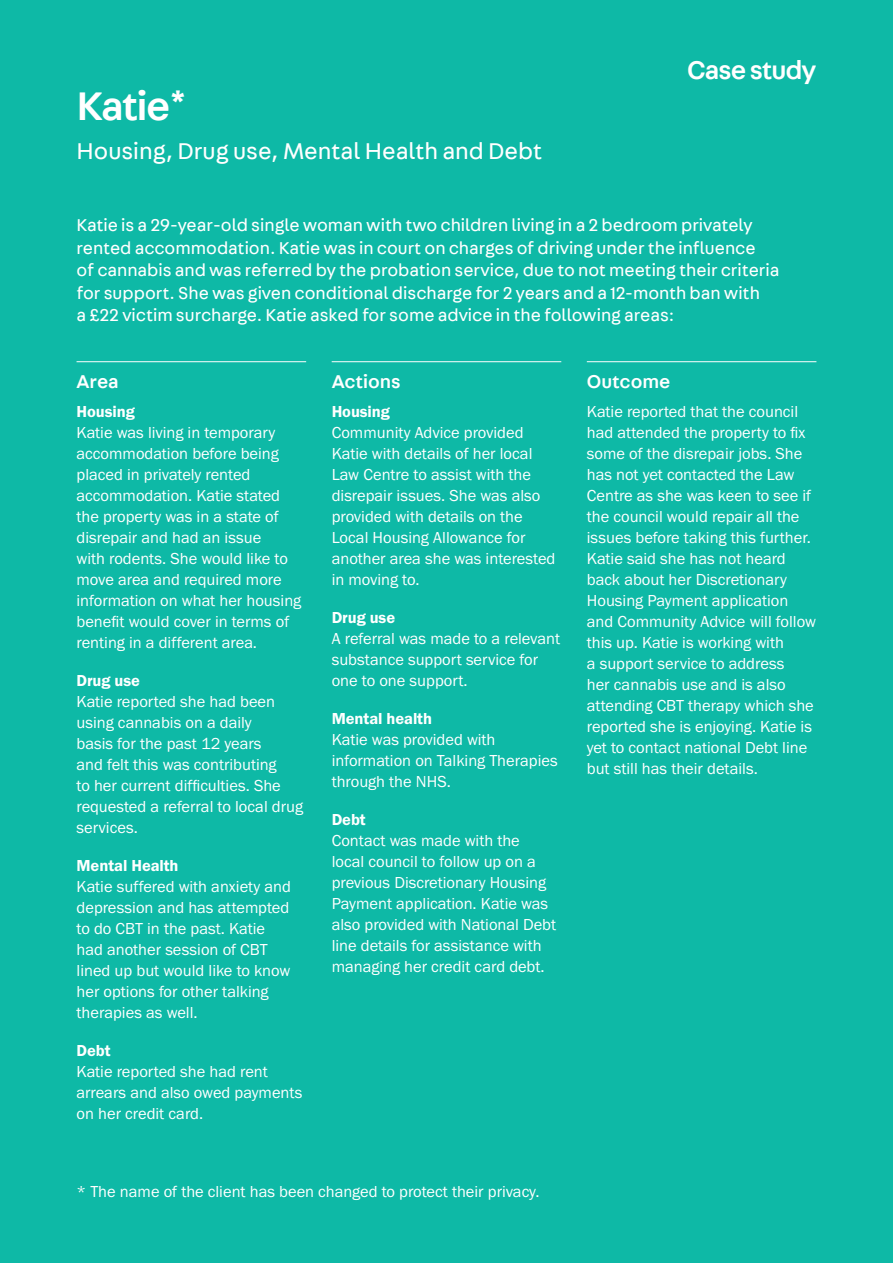
<style>
.page{position:relative;width:893px;height:1263px;background:#0eb9a6}
.page>*{position:absolute;margin:0;border:0;box-sizing:border-box;transform-origin:0 0}
.Section_header{font:500 42px "Fabriga";letter-spacing:-.04em;color:#fff}
.Section_header-2{font:500 27px "Fabriga";letter-spacing:-.03em;color:#fff}
.Casestudy_subline{font:24px "Fabriga";color:#fff}
.CRosshead_1{font:500 19.5px "Fabriga";color:#fff}
.Body{font:18px/22.5px "Fabriga";color:#fff}
.Body-2{font:16.5px/21px "Franklin Gothic URW Boo";color:#fff}
.Body-3{font:16.5px "Franklin Gothic URW Dem";letter-spacing:-.005em;color:#fff}
</style>
<div class="page">
<hr style="left:77px;top:361px;width:229px;height:1px;background:#fff">
<hr style="left:332px;top:361px;width:229px;height:1px;background:#fff">
<hr style="left:587px;top:361px;width:229px;height:1px;background:#fff">
<p class="Section_header" style="left:77px;top:77px;width:112px">Katie*</p>
<p class="Casestudy_subline" style="left:77px;top:135px;width:467px">Housing, Drug use, Mental Health and Debt</p>
<p class="Section_header-2" style="left:687px;top:51px;width:131px">Case study</p>
<p class="Body" style="left:77px;top:213px;width:704px">Katie is a 29-year-old single woman with two children living in a 2 bedroom privately rented accommodation. Katie was in court on charges of driving under the influence<br>of cannabis and was referred by the probation service, due to not meeting their criteria for support. She was given conditional discharge for 2 years and a 12-month ban with<br>a £22 victim surcharge. Katie asked for some advice in the following areas:</p>
<p class="CRosshead_1" style="left:77px;top:368px;width:44px">Area</p>
<p class="Body-3" style="left:77px;top:401px;width:60px">Housing</p>
<p class="Body-2" style="left:77px;top:422px;width:226px">Katie was living in temporary accommodation before being placed in privately rented accommodation. Katie stated the property was in a state of disrepair and had an issue<br>with rodents. She would like to move area and required more information on what her housing benefit would cover in terms of renting in a different area.</p>
<p class="Body-3" style="left:77px;top:670px;width:65px">Drug use</p>
<p class="Body-2" style="left:77px;top:691px;width:228px">Katie reported she had been using cannabis on a daily<br>basis for the past 12 years<br>and felt this was contributing<br>to her current difficulties. She requested a referral to local drug services.</p>
<p class="Body-3" style="left:77px;top:856px;width:104px">Mental Health</p>
<p class="Body-2" style="left:77px;top:876px;width:216px">Katie suffered with anxiety and depression and has attempted to do CBT in the past. Katie had another session of CBT lined up but would like to know her options for other talking therapies as well.</p>
<p class="Body-3" style="left:77px;top:1041px;width:36px">Debt</p>
<p class="Body-2" style="left:77px;top:1061px;width:227px">Katie reported she had rent arrears and also owed payments on her credit card.</p>
<p class="CRosshead_1" style="left:332px;top:368px;width:71px">Actions</p>
<p class="Body-3" style="left:332px;top:401px;width:60px">Housing</p>
<p class="Body-2" style="left:332px;top:422px;width:225px">Community Advice provided<br>Katie with details of her local<br>Law Centre to assist with the disrepair issues. She was also provided with details on the<br>Local Housing Allowance for another area she was interested in moving to.</p>
<p class="Body-3" style="left:332px;top:607px;width:65px">Drug use</p>
<p class="Body-2" style="left:332px;top:628px;width:230px">A referral was made to a relevant substance support service for one to one support.</p>
<p class="Body-3" style="left:332px;top:708px;width:102px">Mental health</p>
<p class="Body-2" style="left:332px;top:729px;width:228px">Katie was provided with information on Talking Therapies through the NHS.</p>
<p class="Body-3" style="left:332px;top:810px;width:36px">Debt</p>
<p class="Body-2" style="left:332px;top:830px;width:226px">Contact was made with the local council to follow up on a previous Discretionary Housing<br>Payment application. Katie was also provided with National Debt line details for assistance with managing her credit card debt.</p>
<p class="Body-2" style="left:77px;top:1181px;width:464px">* The name of the client has been changed to protect their privacy.</p>
<p class="CRosshead_1" style="left:587px;top:368px;width:85px">Outcome</p>
<p class="Body-2" style="left:587px;top:401px;width:231px">Katie reported that the council had attended the property to fix some of the disrepair jobs. She has not yet contacted the Law<br>Centre as she was keen to see if the council would repair all the issues before taking this further.<br>Katie said she has not heard back about her Discretionary<br>Housing Payment application and Community Advice will follow this up. Katie is working with<br>a support service to address<br>her cannabis use and is also attending CBT therapy which she reported she is enjoying. Katie is yet to contact national Debt line but still has their details.</p>
</div>
